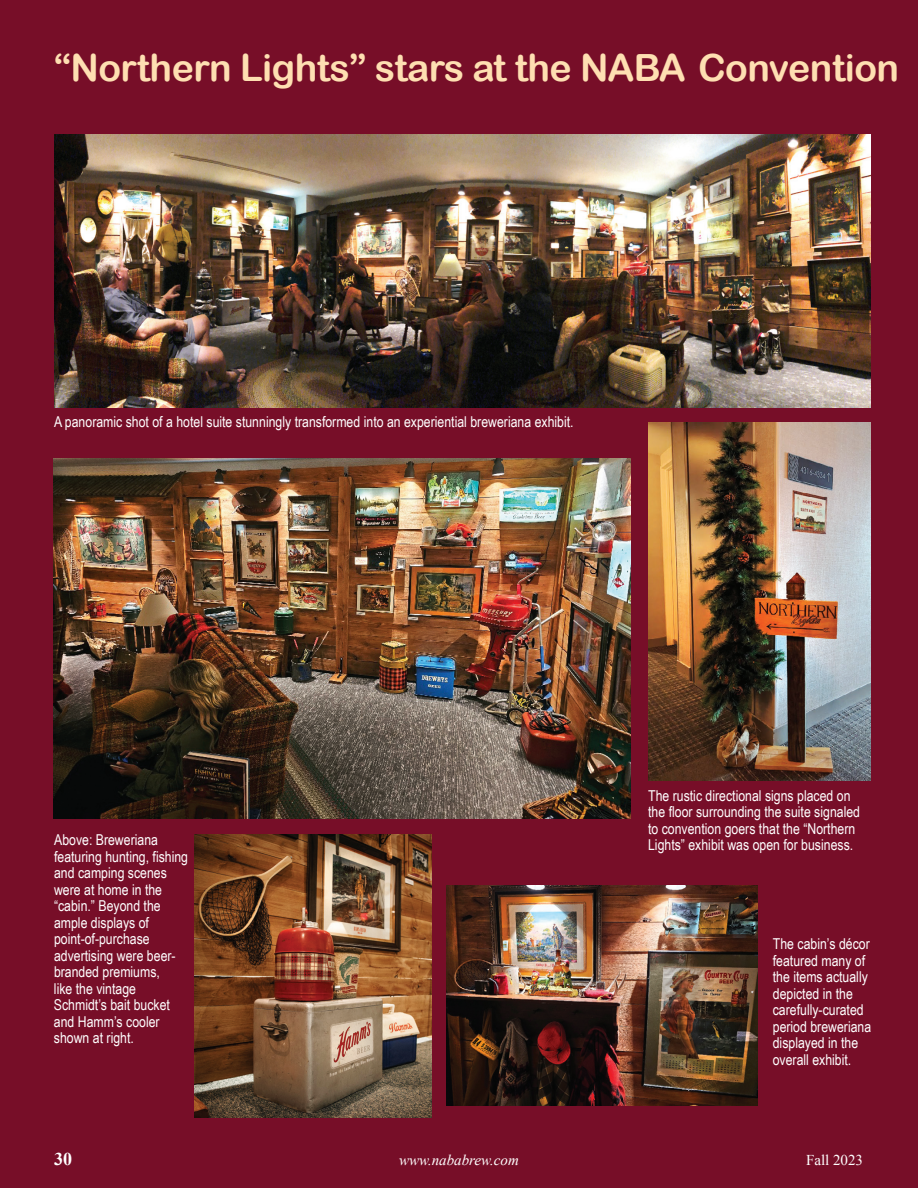
<style>
.page{position:relative;width:918px;height:1188px;background:#770e28}
.page>*{position:absolute;margin:0;border:0;box-sizing:border-box;transform-origin:0 0}
.t1{font:37.5px "Arial Rounded MT Bold";letter-spacing:-.015em;color:#fedfb2}
.t2{font:700 18px "Times New Roman";color:#fff}
.t3{font:15px/16.5px "Arial Narrow";color:#fff}
.t4{font:italic 15px "Times New Roman";color:#fff}
.t5{font:15px "Times New Roman";color:#fff}
</style>
<div class="page">
<img style="left:54px;top:134px;width:816px;height:273px">
<img style="left:446px;top:885px;width:311px;height:220px">
<img style="left:648px;top:422px;width:222px;height:358px">
<img style="left:54px;top:459px;width:576px;height:360px">
<img style="left:194px;top:834px;width:237px;height:283px">
<p class="t1" style="left:54px;top:46px;width:847px">“Northern Lights” stars at the NABA Convention</p>
<p class="t3" style="left:54px;top:413px;width:521px">A panoramic shot of a hotel suite stunningly transformed into an experiential breweriana exhibit.</p>
<p class="t3" style="left:54px;top:832px;width:136px">Above: Breweriana featuring hunting, fishing and camping scenes were at home in the “cabin.” Beyond the ample displays of point-of-purchase advertising were beer&shy;branded premiums,<br>like the vintage<br>Schmidt’s bait bucket and Hamm’s cooler shown at right.</p>
<p class="t3" style="left:648px;top:787px;width:214px">The rustic directional signs placed on the floor surrounding the suite signaled to convention goers that the “Northern Lights” exhibit was open for business.</p>
<p class="t3" style="left:773px;top:936px;width:100px">The cabin’s décor featured many of the items actually depicted in the carefully-curated period breweriana displayed in the overall exhibit.</p>
<p class="t2" style="left:54px;top:1149px;width:19px">30</p>
<p class="t4" style="left:399px;top:1151px;width:121px">www.nababrew.com</p>
<p class="t5" style="left:806px;top:1151px;width:59px">Fall 2023</p>
</div>
